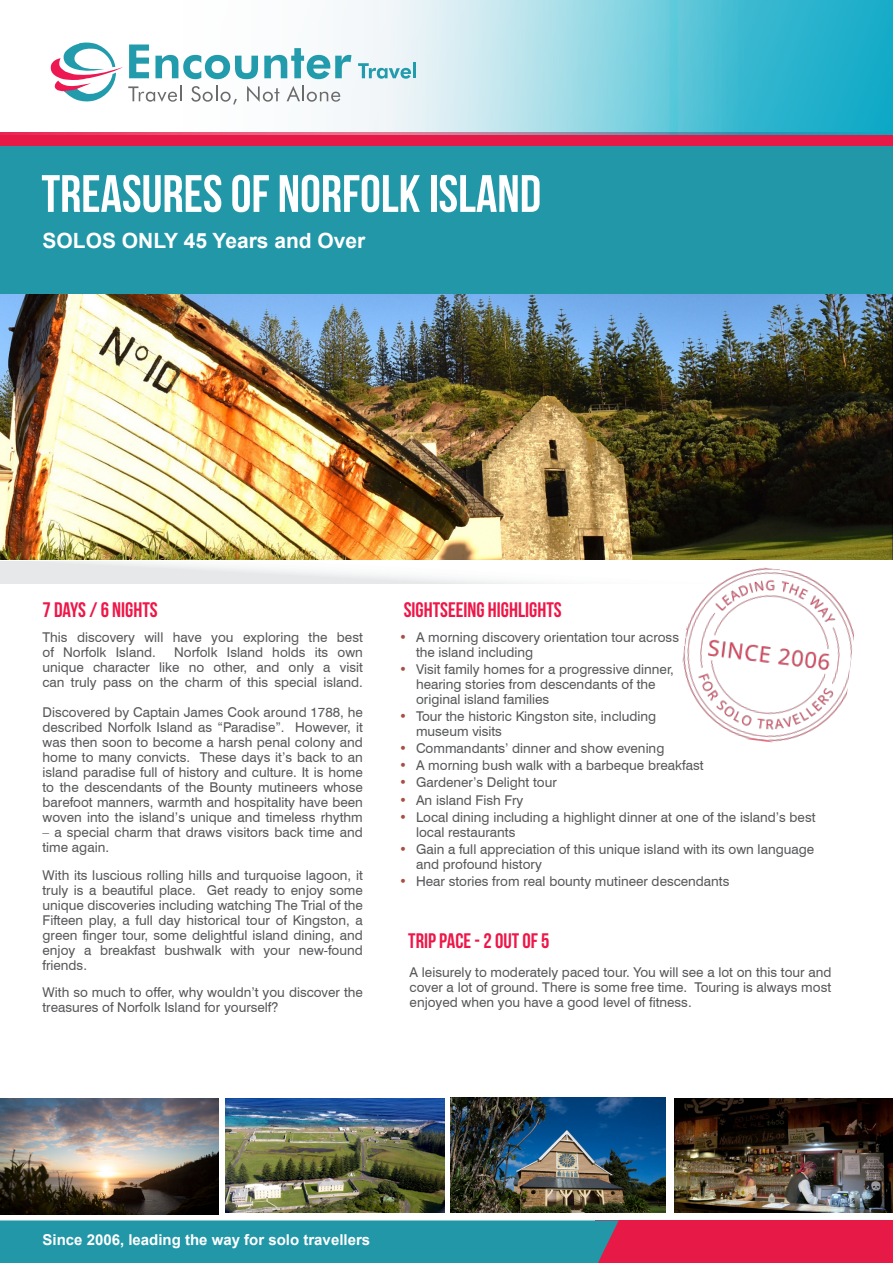
<style>
.page{position:relative;width:893px;height:1263px;background:#fff}
.page>*{position:absolute;margin:0;border:0;box-sizing:border-box;transform-origin:0 0}
._01_HOLIDAY_Title{font:52.5px "Bebas Neue";color:#fff}
._05_Title-Sub_Head{font:21px "Bebas Neue";color:#ed1748}
._02_HOLIDAY_Sub_Titl{font:700 21px "Arial";color:#fff}
.Text_Body_Copy_White{font:700 15px "Arial";color:#fff}
._04_TEXT_Body_Conten{font:13.5px/15px "Swiss 721 BT";color:#57585a}
._04_TEX_01{font:13.5px/15px "Swiss 721 BT";color:#57585a;text-align:justify}
.s1{color:#a75041}
</style>
<div class="page">
<div style="left:0;top:132px;width:893px;height:15px;background:#e71947"></div>
<div style="left:0;top:147px;width:893px;height:385px;background:#2297a8"></div>
<svg style="left:1px;top:0;width:892px;height:134px"></svg>
<div style="left:596px;top:1220px;width:297px;height:43px;background:#e71947"></div>
<div style="left:0;top:1220px;width:619px;height:43px;background:#2297a8"></div>
<svg style="left:0;top:561px;width:543px;height:23px"></svg>
<svg style="left:51px;top:43px;width:300px;height:62px"></svg>
<svg style="left:358px;top:63px;width:53px;height:16px"></svg>
<hr style="left:413px;top:62px;width:3px;height:16px;background:#229bac">
<img style="left:0;top:1098px;width:218px;height:116px">
<img style="left:225px;top:1098px;width:219px;height:115px">
<img style="left:451px;top:1097px;width:215px;height:116px">
<img style="left:674px;top:1098px;width:219px;height:115px">
<img style="left:0;top:294px;width:893px;height:265px">
<img style="left:674px;top:559px;width:187px;height:184px">
<p class="_01_HOLIDAY_Title" style="left:41px;top:165px;width:501px">TREASURES OF NORFOLK ISLAND</p>
<p class="_02_HOLIDAY_Sub_Titl" style="left:43px;top:226px;width:324px">SOLOS ONLY 45 Years and Over</p>
<p class="_05_Title-Sub_Head" style="left:43px;top:599px;width:117px">7 DAYS / 6 NIGHTS</p>
<p class="_04_TEXT_Body_Conten" style="left:43px;top:629px;width:322px">This discovery will have you exploring the best of Norfolk Island.</p>
<p class="_04_TEXT_Body_Conten" style="left:43px;top:644px;width:322px;text-align:justify;text-indent:132px">Norfolk Island holds its own unique character like no other, and only a visit can truly pass on the charm of this special island.</p>
<p class="_04_TEXT_Body_Conten" style="left:43px;top:704px;width:322px;text-align:justify">Discovered by Captain James Cook around 1788, he described Norfolk Island as “Paradise”. However, it was then soon to become a harsh penal colony and home to many convicts. These days it’s back to an island paradise full of history and culture. It is home to the descendants of the Bounty mutineers whose barefoot manners, warmth and hospitality have been woven into the island’s unique and timeless rhythm</p>
<p class="_04_TEXT_Body_Conten" style="left:43px;top:824px;width:322px">– a special charm that draws visitors back time and time again.</p>
<p class="_04_TEXT_Body_Conten" style="left:43px;top:867px;width:322px;text-align:justify">With its luscious rolling hills and turquoise lagoon, it truly is a beautiful place. Get ready to enjoy some unique discoveries including watching The Trial of the Fifteen play, a full day historical tour of Kingston, a green finger tour, some delightful island dining, and enjoy a breakfast bushwalk with your new-found friends.</p>
<p class="_04_TEXT_Body_Conten" style="left:43px;top:985px;width:322px">With so much to offer, why wouldn’t you discover the treasures of Norfolk Island for yourself?</p>
<p class="_05_Title-Sub_Head" style="left:404px;top:599px;width:159px">SIGHTSEEING HIGHLIGHTS</p>
<p class="_04_TEXT_Body_Conten" style="left:416px;top:629px;width:265px;text-indent:-17px"><span class="s1">•</span> A morning discovery orientation tour across the island including</p>
<p class="_04_TEXT_Body_Conten" style="left:416px;top:661px;width:259px;text-indent:-17px"><span class="s1">•</span> Visit family homes for a progressive dinner, hearing stories from descendants of the original island families</p>
<p class="_04_TEXT_Body_Conten" style="left:416px;top:709px;width:242px;text-indent:-17px"><span class="s1">•</span> Tour the historic Kingston site, including museum visits</p>
<p class="_04_TEXT_Body_Conten" style="left:399px;top:741px;width:267px"><span class="s1">•</span> Commandants’ dinner and show evening</p>
<p class="_04_TEXT_Body_Conten" style="left:399px;top:758px;width:306px"><span class="s1">•</span> A morning bush walk with a barbeque breakfast</p>
<p class="_04_TEXT_Body_Conten" style="left:399px;top:775px;width:159px"><span class="s1">•</span> Gardener’s Delight tour</p>
<p class="_04_TEXT_Body_Conten" style="left:399px;top:792px;width:126px"><span class="s1">•</span> An island Fish Fry</p>
<p class="_04_TEXT_Body_Conten" style="left:416px;top:809px;width:401px;text-indent:-17px"><span class="s1">•</span> Local dining including a highlight dinner at one of the island’s best local restaurants</p>
<p class="_04_TEXT_Body_Conten" style="left:416px;top:841px;width:400px;text-indent:-17px"><span class="s1">•</span> Gain a full appreciation of this unique island with its own language and profound history</p>
<p class="_04_TEXT_Body_Conten" style="left:399px;top:873px;width:332px"><span class="s1">•</span> Hear stories from real bounty mutineer descendants</p>
<p class="_05_Title-Sub_Head" style="left:408px;top:929px;width:143px">TRIP PACE - 2 OUT OF 5</p>
<p class="_04_TEX_01" style="left:410px;top:965px;width:423px">A leisurely to moderately paced tour. You will see a lot on this tour and cover a lot of ground. There is some free time. Touring is always most enjoyed when you have a good level of fitness.</p>
<p class="Text_Body_Copy_White" style="left:43px;top:1229px;width:329px">Since 2006, leading the way for solo travellers</p>
</div>
